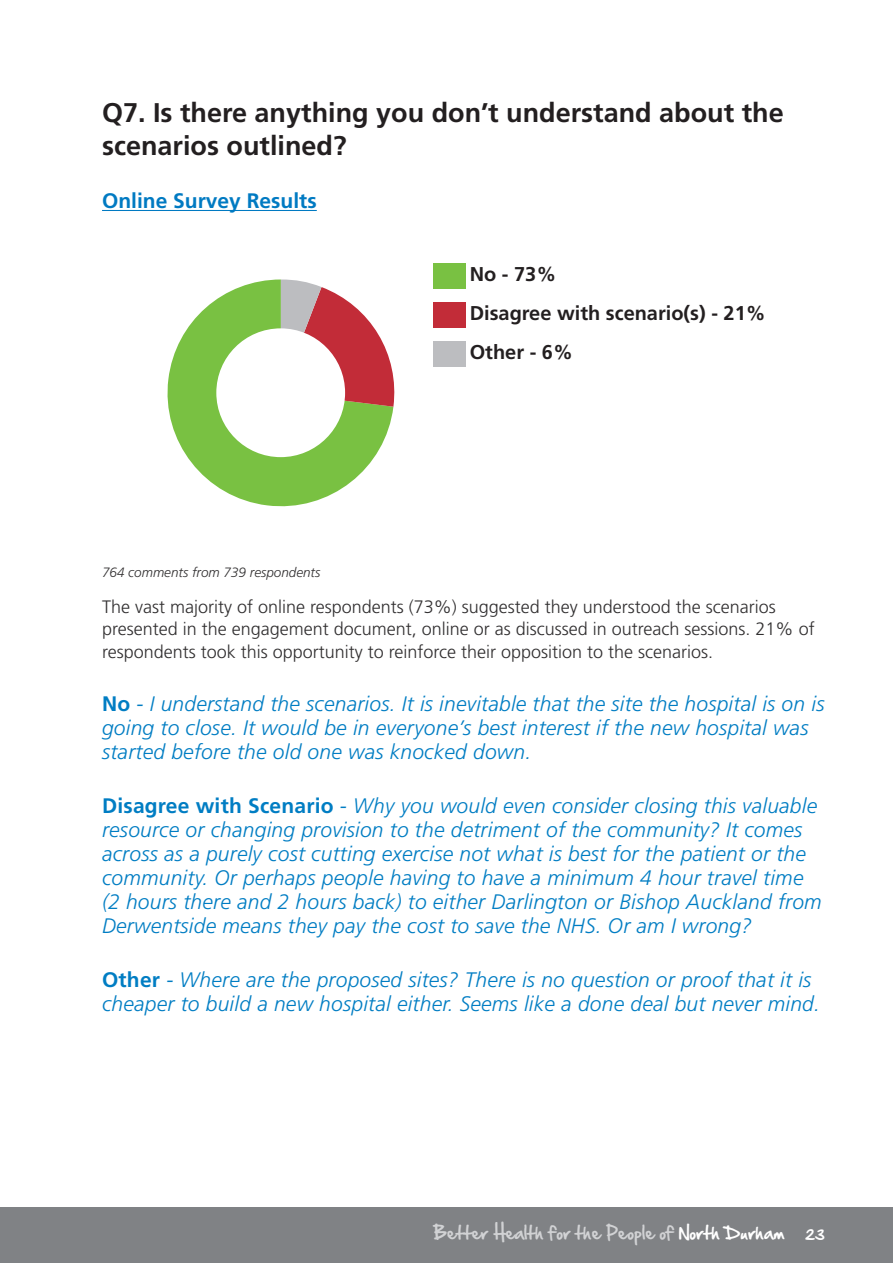
<style>
.page{position:relative;width:893px;height:1263px;background:#fff}
.page>*{position:absolute;margin:0;border:0;box-sizing:border-box;transform-origin:0 0}
.Para_heads{font:700 27px/32.4px "Frutiger";color:#231f20}
.Pull_Quotes{font:italic 300 21px/24px "Frutiger";letter-spacing:.01em;color:#007dc3}
.Sub_heads{font:700 21px "Frutiger";color:#007ac2}
.t1{font:700 19.95px/38.8px "Frutiger";color:#231f20}
.Body_Copy{font:300 18px/22.5px "Frutiger";color:#312f30}
.t2{font:15.9px "Hand Of Sean";color:#d1d2d4}
.Para_heads-2{font:italic 300 13.5px "Frutiger";color:#312f30}
.t3{font:13.5px "Hand Of Sean";color:#fff}
.s1{font-weight:700;font-style:normal}
.s2{color:#fff}
</style>
<div class="page">
<div style="left:0;top:1208px;width:893px;height:55px;background:#808285"></div>
<hr style="left:102px;top:210px;width:215px;height:1px;background:#007ac2">
<div style="left:433px;top:263px;width:33px;height:26px;background:#79c142"></div>
<svg style="left:167px;top:279px;width:226px;height:228px;fill:#79c142"></svg>
<div style="left:433px;top:302px;width:33px;height:26px;background:#c22c38"></div>
<div style="left:433px;top:341px;width:33px;height:26px;background:#bcbdc0"></div>
<svg style="left:281px;top:279px;width:114px;height:128px"></svg>
<div style="left:216px;top:328px;width:129px;height:129px;background:#fff;border-radius:50%"></div>
<p class="Para_heads" style="left:102px;top:97px;width:683px">Q7. Is there anything you don’t understand about the scenarios outlined?</p>
<p class="Sub_heads" style="left:102px;top:189px;width:216px">Online Survey Results</p>
<p class="t1" style="left:470px;top:255px;width:297px">No - 73%<br>Disagree with scenario(s) - 21%<br>Other - 6%</p>
<p class="Para_heads-2" style="left:102px;top:565px;width:220px">764 comments from 739 respondents</p>
<p class="Body_Copy" style="left:102px;top:595px;width:714px">The vast majority of online respondents (73%) suggested they understood the scenarios presented in the engagement document, online or as discussed in outreach sessions. 21% of respondents took this opportunity to reinforce their opposition to the scenarios.</p>
<p class="Pull_Quotes" style="left:102px;top:692px;width:724px"><span class="s1">No</span> - I understand the scenarios. It is inevitable that the site the hospital is on is going to close. It would be in everyone’s best interest if the new hospital was started before the old one was knocked down.</p>
<p class="Pull_Quotes" style="left:102px;top:794px;width:721px"><span class="s1">Disagree with Scenario</span> - Why you would even consider closing this valuable resource or changing provision to the detriment of the community? It comes across as a purely cost cutting exercise not what is best for the patient or the community. Or perhaps people having to have a minimum 4 hour travel time (2 hours there and 2 hours back) to either Darlington or Bishop Auckland from Derwentside means they pay the cost to save the NHS. Or am I wrong?</p>
<p class="Pull_Quotes" style="left:102px;top:967px;width:719px"><span class="s1">Other</span> - Where are the proposed sites? There is no question or proof that it is cheaper to build a new hospital either. Seems like a done deal but never mind.</p>
<p class="t2" style="left:433px;top:1218px;width:353px">Better Health for the People of <span class="s2">North Durham</span></p>
<p class="t3" style="left:805px;top:1222px;width:21px">23</p>
</div>
